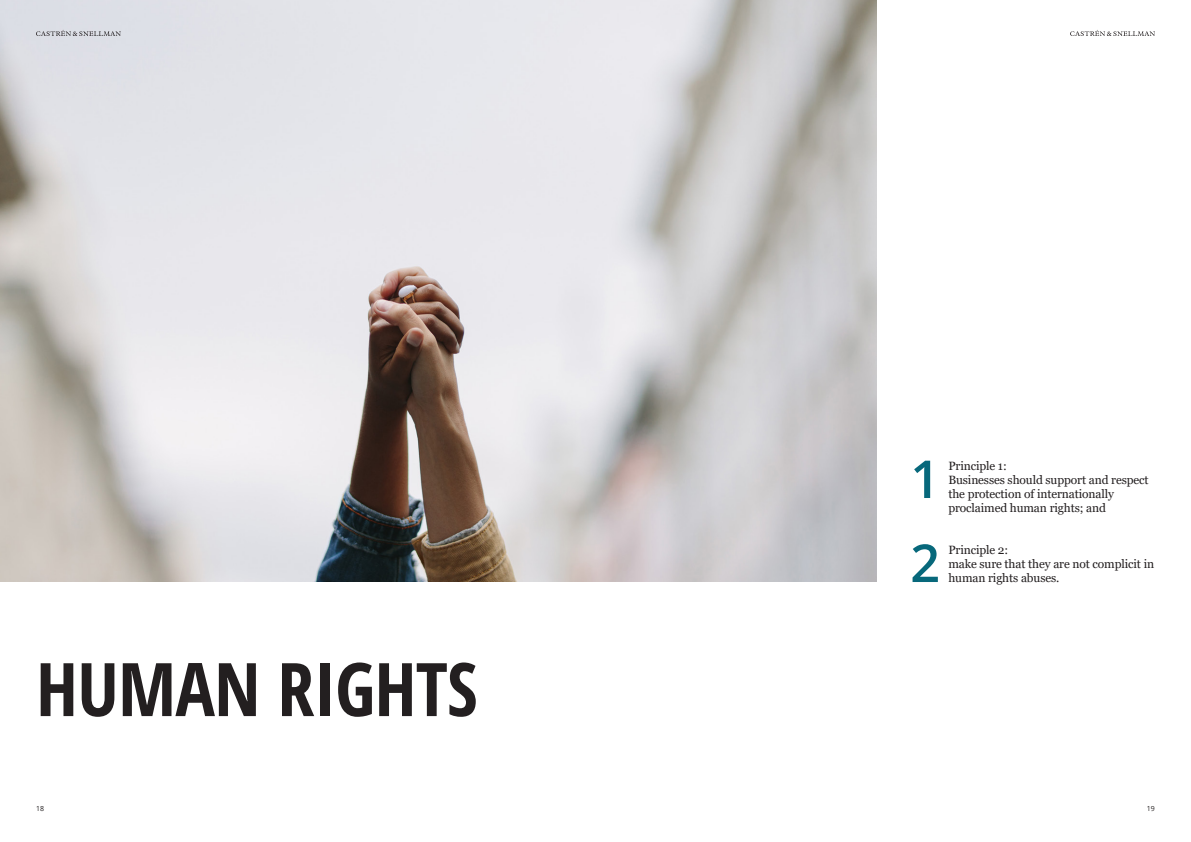
<style>
.page{position:relative;width:1191px;height:842px;background:#fff}
.page>*{position:absolute;margin:0;border:0;box-sizing:border-box;transform-origin:0 0}
.Otsikko_1__pääotsikk{font:700 condensed 74px "Open Sans";letter-spacing:-.01em;color:#231f20}
.t1{font:600 52.3px "Open Sans";color:#07687b}
.Leipis__oikea_liehu{font:12px/14px "Georgia";letter-spacing:-.01em;color:#231f20}
.t2{font:7px "Open Sans";color:#231f20}
</style>
<div class="page">
<img style="left:0;top:0;width:876px;height:582px">
<svg style="left:36px;top:30px;width:85px;height:6px"></svg>
<svg style="left:1070px;top:30px;width:85px;height:6px"></svg>
<p class="Otsikko_1__pääotsikk" style="left:36px;top:637px;width:443px">HUMAN RIGHTS</p>
<p class="t1" style="left:910px;top:443px;width:31px">1</p>
<p class="t1" style="left:910px;top:527px;width:31px">2</p>
<p class="Leipis__oikea_liehu" style="left:948px;top:459px;width:60px">Principle 1:</p>
<p class="Leipis__oikea_liehu" style="left:948px;top:473px;width:202px">Businesses should support and respect the protection of internationally</p>
<p class="Leipis__oikea_liehu" style="left:948px;top:501px;width:159px">proclaimed human rights; and</p>
<p class="Leipis__oikea_liehu" style="left:948px;top:543px;width:61px">Principle 2:</p>
<p class="Leipis__oikea_liehu" style="left:948px;top:557px;width:207px">make sure that they are not complicit in</p>
<p class="Leipis__oikea_liehu" style="left:948px;top:571px;width:113px">human rights abuses.</p>
<p class="t2" style="left:36px;top:804px;width:10px">18</p>
<p class="t2" style="left:1147px;top:804px;width:10px">19</p>
</div>
